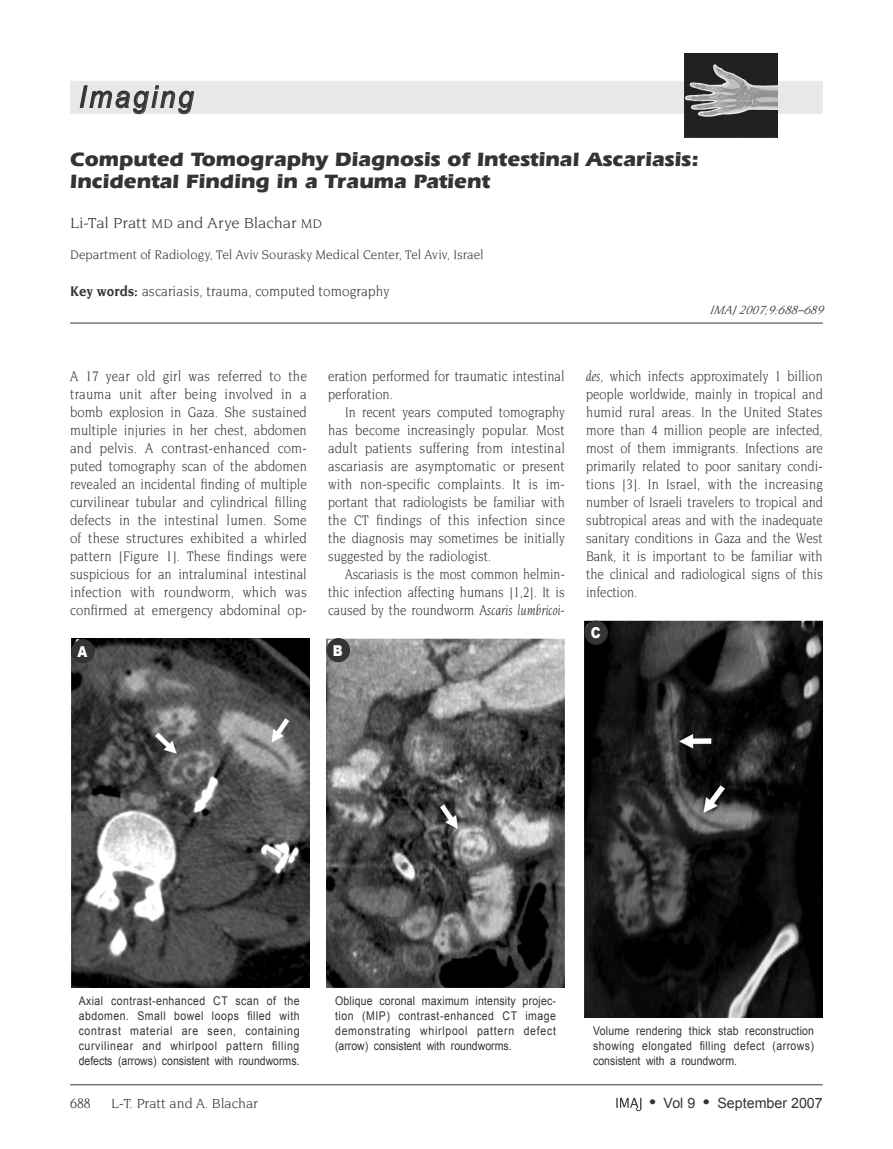
<style>
.page{position:relative;width:893px;height:1149px;background:#fff}
.page>*{position:absolute;margin:0;border:0;box-sizing:border-box;transform-origin:0 0}
.t1{font:italic 30px "Arial";letter-spacing:.1em;color:#353334;scale:.92 1}
.t2{font:700 20.25px/22.5px "Eras IT Cby BT";color:#353334;scale:1.1 1}
.t3{font:15.75px "Novarese";letter-spacing:-.005em;color:#353334;scale:1.05 1}
.t4{font:15px/18px "Novarese";color:#353334;text-align:justify;scale:.85 1}
.t5{font:15px/18px "Novarese";color:#353334;text-align:justify;scale:.88 1}
.t6{font:15px/18px "Novarese";color:#353334;text-align:justify;scale:.83 1}
.t7{font:15px/18px "Novarese";color:#353334;scale:.86 1}
.t8{font:15px "Novarese";color:#353334;scale:.9 1}
.t9{font:15px "Novarese";color:#353334;scale:.92 1}
.t10{font:900 15px "Arial";color:#fff;scale:.85 1}
.t11{font:14.25px "Novarese";color:#353334}
.t12{font:14.25px "Arial";color:#353334}
.t13{font:13.5px "Novarese";color:#353334;scale:.96 1}
.t14{font:italic 12.75px "Novarese";color:#353334}
.t15{font:12px/15px "Arial";color:#353334;text-align:justify;scale:.88 1}
.s1{font-size:13.5px}
.s2{font-weight:700}
.s3{font-style:italic}
.s4{font-weight:700;font-size:18px}
</style>
<div class="page">
<hr style="left:70px;top:1084px;width:753px;height:1px;background:#353334">
<svg style="left:616px;top:1097px;width:25px;height:13px"></svg>
<hr style="left:70px;top:323px;width:753px;height:1px;background:#353334">
<img style="left:72px;top:638px;width:238px;height:349px">
<img style="left:327px;top:638px;width:238px;height:349px">
<div style="left:72px;top:639px;width:22px;height:23px;background:#353334;border-radius:50%"></div>
<div style="left:72px;top:639px;width:22px;height:24px;border:1px solid #353334;border-radius:50%"></div>
<div style="left:327px;top:638px;width:23px;height:23px;background:#353334;border-radius:50%"></div>
<div style="left:327px;top:638px;width:23px;height:23px;border:1px solid #353334;border-radius:50%"></div>
<img style="left:585px;top:620px;width:238px;height:396px">
<div style="left:585px;top:621px;width:22px;height:23px;background:#353334;border-radius:50%"></div>
<div style="left:585px;top:620px;width:23px;height:24px;border:1px solid #353334;border-radius:50%"></div>
<div style="left:70px;top:81px;width:753px;height:33px;background:#e7e8e9"></div>
<svg style="left:80px;top:85px;width:114px;height:29px"></svg>
<img style="left:685px;top:54px;width:93px;height:83px">
<h1 class="t1" style="left:79px;top:77px;width:126px">Imaging</h1>
<h2 class="t2" style="left:70px;top:148px;width:573px">Computed Tomography Diagnosis of Intestinal Ascariasis:<br>Incidental Finding in a Trauma Patient</h2>
<p class="t3" style="left:70px;top:214px;width:241px">Li-Tal Pratt <span class="s1">MD</span> and Arye Blachar <span class="s1">MD</span></p>
<p class="t13" style="left:70px;top:247px;width:432px">Department of Radiology, Tel Aviv Sourasky Medical Center, Tel Aviv, Israel</p>
<p class="t8" style="left:70px;top:283px;width:356px"><span class="s2">Key words:</span> ascariasis, trauma, computed tomography</p>
<p class="t14" style="left:709px;top:303px;width:120px">IMAJ2007;9:688–689</p>
<p class="t5" style="left:70px;top:366px;width:271px">A 17 year old girl was referred to the trauma unit after being involved in a bomb explosion in Gaza. She sustained multiple injuries in her chest, abdomen and pelvis. A contrast-enhanced com&shy;puted tomography scan of the abdomen revealed an incidental finding of multiple curvilinear tubular and cylindrical filling defects in the intestinal lumen. Some of these structures exhibited a whirled pattern [Figure 1]. These findings were suspicious for an intraluminal intestinal infection with roundworm, which was confirmed at emergency abdominal op-</p>
<p class="t7" style="left:328px;top:366px;width:276px">eration performed for traumatic intestinal perforation.</p>
<p class="t4" style="left:328px;top:402px;width:280px;text-indent:17px">In recent years computed tomography has become increasingly popular. Most adult patients suffering from intestinal ascariasis are asymptomatic or present with non-specific complaints. It is im&shy;portant that radiologists be familiar with the CT findings of this infection since the diagnosis may sometimes be initially suggested by the radiologist.</p>
<p class="t6" style="left:328px;top:564px;width:287px;text-indent:17px">Ascariasis is the most common helmin&shy;thic infection affecting humans [1,2]. It is caused by the roundworm <span class="s3">Ascaris lumbricoi-</span></p>
<p class="t10" style="left:78px;top:640px;width:13px">A</p>
<p class="t10" style="left:333px;top:639px;width:13px">B</p>
<p class="t4" style="left:586px;top:366px;width:280px"><span class="s3">des</span>, which infects approximately 1 billion people worldwide, mainly in tropical and humid rural areas. In the United States more than 4 million people are infected, most of them immigrants. Infections are primarily related to poor sanitary condi&shy;tions [3]. In Israel, with the increasing number of Israeli travelers to tropical and subtropical areas and with the inadequate sanitary conditions in Gaza and the West Bank, it is important to be familiar with the clinical and radiological signs of this infection.</p>
<p class="t10" style="left:591px;top:622px;width:13px">C</p>
<p class="t15" style="left:79px;top:992px;width:253px">Axial contrast-enhanced CT scan of the abdomen. Small bowel loops filled with contrast material are seen, containing curvilinear and whirlpool pattern filling defects (arrows) consistent with roundworms.</p>
<p class="t15" style="left:335px;top:992px;width:253px">Oblique coronal maximum intensity projec&shy;tion (MIP) contrast-enhanced CT image demonstrating whirlpool pattern defect (arrow) consistent with roundworms.</p>
<p class="t15" style="left:593px;top:1022px;width:253px">Volume rendering thick stab reconstruction showing elongated filling defect (arrows) consistent with a roundworm.</p>
<p class="t9" style="left:70px;top:1094px;width:24px">688</p>
<p class="t11" style="left:111px;top:1095px;width:148px">L-T. Pratt and A. Blachar</p>
<p class="t12" style="left:649px;top:1093px;width:175px"><span class="s4">•</span> Vol 9 <span class="s4">•</span> September 2007</p>
</div>
